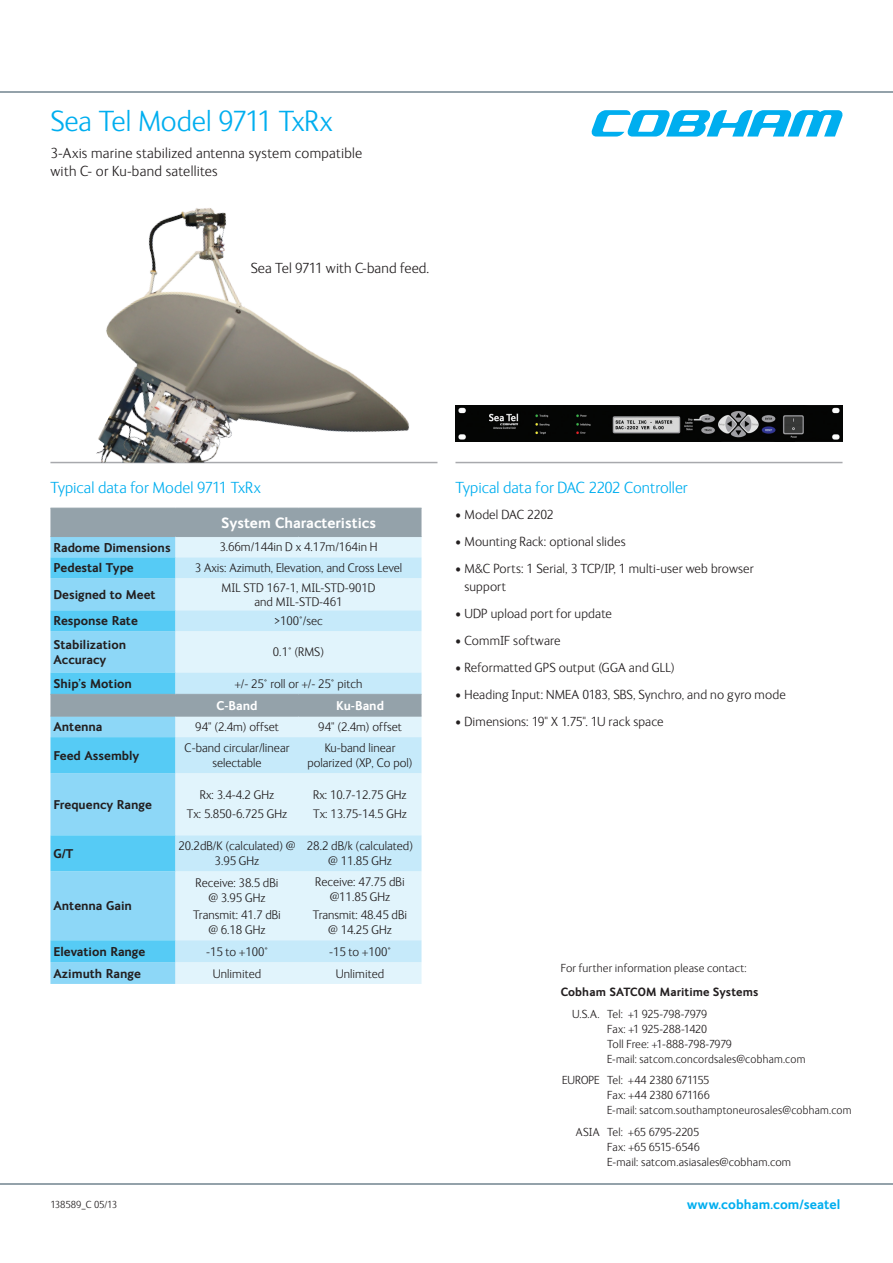
<style>
.page{position:relative;width:893px;height:1263px;background:#fff}
.page>*{position:absolute;margin:0;border:0;box-sizing:border-box;transform-origin:0 0}
.t1{font:300 30px "FS Ingrid";letter-spacing:-.005em;color:#00aeef}
.subhead{font:300 16.5px "FS Ingrid";color:#00aeef}
.t2{font:300 15px/18px "FS Ingrid";letter-spacing:.015em;color:#231f20}
.t3{font:700 15px "FS Ingrid";color:#fff}
.t4{font:300 13.5px/18px "FS Ingrid";letter-spacing:.01em;color:#231f20}
.t5{font:700 13.5px "FS Ingrid";letter-spacing:.005em;color:#00aeef}
.t6{font:300 13.5px "FS Ingrid";letter-spacing:-.015em;color:#231f20}
.t7{font:300 12.75px/15px "FS Ingrid";color:#231f20;text-align:center}
.t8{font:700 12.75px/14.2px "FS Ingrid";color:#231f20}
.t9{font:700 12.75px "FS Ingrid";color:#fff}
.t10{font:300 12px "FS Ingrid";letter-spacing:.01em;color:#231f20}
.t11{font:300 12px "FS Ingrid";letter-spacing:.01em;color:#231f20;scale:.95 1}
.t12{font:300 12px "FS Ingrid";letter-spacing:-.01em;color:#231f20}
.t13{font:700 12px "FS Ingrid";letter-spacing:.005em;color:#231f20}
.t14{font:300 12px "FS Ingrid";letter-spacing:-.015em;color:#231f20}
.t15{font:300 10.5px "FS Ingrid";letter-spacing:-.005em;color:#231f20}
.s1{font-weight:400}
.s2{color:#fff}
</style>
<div class="page">
<hr style="left:0;top:1183px;width:893px;height:2px;background:#94a2aa">
<svg style="left:591px;top:110px;width:252px;height:27px"></svg>
<hr style="left:0;top:91px;width:893px;height:2px;background:#94a2aa">
<hr style="left:50px;top:462px;width:387px;height:1px;background:#a8a9ad">
<hr style="left:455px;top:462px;width:387px;height:1px;background:#a8a9ad">
<div style="left:50px;top:508px;width:372px;height:28px;background:#94a2aa"></div>
<div style="left:50px;top:536px;width:126px;height:448px;background:#8dd7f7"></div>
<div style="left:176px;top:537px;width:246px;height:447px;background:#e1f4fc"></div>
<svg style="left:50px;top:557px;width:126px;height:405px;background:#79d0f2"></svg>
<svg style="left:176px;top:557px;width:246px;height:405px;background:#d2ebf6"></svg>
<hr style="left:50px;top:694px;width:125px;height:1px;background:#94a2aa">
<hr style="left:176px;top:694px;width:122px;height:1px;background:#94a2aa">
<hr style="left:298px;top:694px;width:124px;height:1px;background:#94a2aa">
<hr style="left:50px;top:716px;width:125px;height:1px;background:#94a2aa">
<hr style="left:176px;top:716px;width:122px;height:1px;background:#94a2aa">
<hr style="left:298px;top:716px;width:124px;height:1px;background:#94a2aa">
<hr style="left:50px;top:508px;width:125px;height:1px;background:#94a2aa">
<hr style="left:176px;top:508px;width:122px;height:1px;background:#94a2aa">
<hr style="left:298px;top:508px;width:124px;height:1px;background:#94a2aa">
<hr style="left:50px;top:536px;width:125px;height:1px;background:#94a2aa">
<hr style="left:176px;top:536px;width:122px;height:1px;background:#94a2aa">
<hr style="left:298px;top:536px;width:124px;height:1px;background:#94a2aa">
<img style="left:455px;top:405px;width:387px;height:36px">
<img style="left:66px;top:208px;width:359px;height:255px">
<p class="t1" style="left:50px;top:106px;width:284px">Sea Tel Model 9711 TxRx</p>
<p class="t2" style="left:50px;top:144px;width:313px">3-Axis marine stabilized antenna system compatible with C- or Ku-band satellites</p>
<p class="t2" style="left:251px;top:259px;width:180px">Sea Tel 9711 with C-band feed.</p>
<p class="subhead" style="left:50px;top:479px;width:212px">Typical data for Model 9711 TxRx</p>
<p class="t3" style="left:221px;top:514px;width:156px">System Characteristics</p>
<p class="t8" style="left:53px;top:540px;width:119px">Radome Dimensions</p>
<p class="t7" style="left:219px;top:540px;width:160px">3.66m/144in D x 4.17m/164in H</p>
<p class="t8" style="left:53px;top:561px;width:82px">Pedestal Type</p>
<p class="t7" style="left:195px;top:561px;width:209px">3 Axis: Azimuth, Elevation, and Cross Level</p>
<p class="t8" style="left:53px;top:587px;width:104px">Designed to Meet</p>
<p class="t7" style="left:222px;top:580px;width:155px;line-height:14.2px">MIL STD 167-1, MIL-STD-901D and MIL-STD-461</p>
<p class="t8" style="left:53px;top:614px;width:86px">Response Rate</p>
<p class="t7" style="left:274px;top:614px;width:50px">&gt;100<span class="s1">°</span>/sec</p>
<p class="t8" style="left:53px;top:638px;width:74px">Stabilization<br>Accuracy</p>
<p class="t7" style="left:273px;top:645px;width:53px">0.1<span class="s1">°</span> (RMS)</p>
<p class="t8" style="left:53px;top:676px;width:80px">Ship’s Motion</p>
<p class="t7" style="left:235px;top:676px;width:129px">+/- 25<span class="s1">°</span> roll or +/- 25<span class="s1">°</span> pitch</p>
<p class="t9" style="left:217px;top:698px;width:42px">C-Band</p>
<p class="t9" style="left:336px;top:698px;width:49px">Ku-Band</p>
<p class="t8" style="left:53px;top:720px;width:51px">Antenna</p>
<p class="t7" style="left:195px;top:720px;width:85px">94" (2.4m) offset</p>
<p class="t7" style="left:318px;top:720px;width:85px">94" (2.4m) offset</p>
<p class="t8" style="left:53px;top:748px;width:87px">Feed Assembly</p>
<p class="t7" style="left:185px;top:741px;width:106px">C-band circular/linear selectable</p>
<p class="t7" style="left:307px;top:741px;width:107px">Ku-band linear polarized (XP, Co pol)</p>
<p class="t8" style="left:53px;top:797px;width:100px">Frequency Range</p>
<p class="t7" style="left:200px;top:787px;width:76px">Rx: 3.4-4.2 GHz</p>
<p class="t7" style="left:187px;top:807px;width:102px">Tx: 5.850-6.725 GHz</p>
<p class="t7" style="left:313px;top:787px;width:95px">Rx: 10.7-12.75 GHz</p>
<p class="t7" style="left:313px;top:807px;width:95px">Tx: 13.75-14.5 GHz</p>
<p class="t8" style="left:53px;top:846px;width:21px">G/T</p>
<p class="t7" style="left:178px;top:839px;width:118px">20.2dB/K (calculated) @<br>3.95 GHz</p>
<p class="t7" style="left:307px;top:839px;width:108px">28.2 dB/k (calculated) @ 11.85 GHz</p>
<p class="t8" style="left:53px;top:899px;width:80px">Antenna Gain</p>
<p class="t7" style="left:315px;top:875px;width:91px">Receive: 47.75 dBi @11.85 GHz</p>
<p class="t7" style="left:313px;top:908px;width:96px">Transmit: 48.45 dBi @ 14.25 GHz</p>
<p class="t7" style="left:195px;top:875px;width:85px">Receive: 38.5 dBi @ 3.95 GHz</p>
<p class="t7" style="left:193px;top:908px;width:89px">Transmit: 41.7 dBi @ 6.18 GHz</p>
<p class="t8" style="left:53px;top:944px;width:93px">Elevation Range</p>
<p class="t7" style="left:206px;top:944px;width:63px">-15 to +100<span class="s1">°</span></p>
<p class="t7" style="left:329px;top:944px;width:63px">-15 to +100<span class="s1">°</span></p>
<p class="t8" style="left:53px;top:966px;width:89px">Azimuth Range</p>
<p class="t7" style="left:213px;top:966px;width:50px">Unlimited</p>
<p class="t7" style="left:336px;top:966px;width:50px">Unlimited</p>
<p class="subhead" style="left:455px;top:479px;width:234px">Typical data for DAC 2202 Controller</p>
<p class="t6" style="left:455px;top:508px;width:99px">• Model DAC 2202</p>
<p class="t4" style="left:455px;top:533px;width:172px">• Mounting Rack: optional slides</p>
<p class="t4" style="left:464px;top:560px;width:291px;text-indent:-9px">• M&amp;C Ports: 1 Serial, 3 TCP/IP, 1 multi-user web browser support</p>
<p class="t4" style="left:455px;top:605px;width:158px">• UDP upload port for update</p>
<p class="t4" style="left:455px;top:632px;width:107px">• CommIF software</p>
<p class="t4" style="left:455px;top:659px;width:221px">• Reformatted GPS output (GGA and GLL)</p>
<p class="t4" style="left:455px;top:686px;width:332px">• Heading Input: NMEA 0183, SBS, Synchro, and no gyro mode</p>
<p class="t4" style="left:455px;top:713px;width:210px">• Dimensions: 19" X 1.75". 1U rack space</p>
<p class="t10" style="left:561px;top:962px;width:188px">For further information please contact:</p>
<p class="t13" style="left:561px;top:985px;width:199px">Cobham SATCOM Maritime Systems</p>
<p class="t12" style="left:572px;top:1007px;width:137px">U.S.A. Tel: +1 925-798-7979</p>
<p class="t12" style="left:607px;top:1022px;width:101px">Fax: +1 925-288-1420</p>
<p class="t10" style="left:607px;top:1037px;width:126px">Toll Free: +1-888-798-7979</p>
<p class="t11" style="left:607px;top:1052px;width:210px">E-mail: satcom.concordsales@cobham.com</p>
<p class="t10" style="left:562px;top:1074px;width:149px">EUROPE Tel: +44 2380 671155</p>
<p class="t10" style="left:562px;top:1089px;width:149px"><span class="s2">EUROPE</span> Fax: +44 2380 671166</p>
<p class="t11" style="left:564px;top:1104px;width:304px"><span class="s2">EUROPE</span> E-mail: satcom.southamptoneurosales@cobham.com</p>
<p class="t12" style="left:576px;top:1126px;width:125px">ASIA Tel: +65 6795-2205</p>
<p class="t14" style="left:607px;top:1141px;width:94px">Fax: +65 6515-6546</p>
<p class="t10" style="left:607px;top:1156px;width:185px">E-mail: satcom.asiasales@cobham.com</p>
<p class="t15" style="left:50px;top:1199px;width:68px">138589_C 05/13</p>
<p class="t5" style="left:687px;top:1197px;width:155px">www.cobham.com/seatel</p>
</div>
